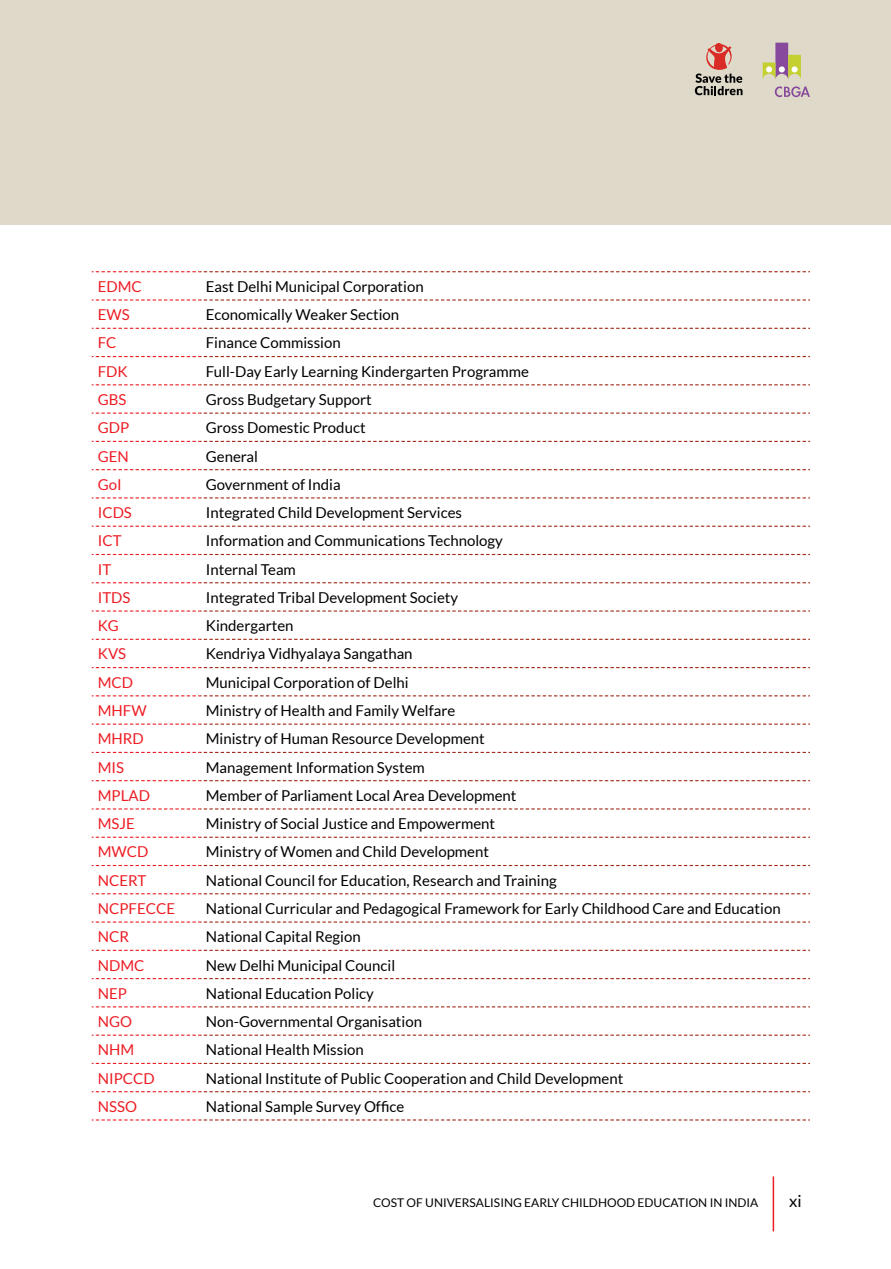
<style>
.page{position:relative;width:891px;height:1269px;background:#fff}
.page>*{position:absolute;margin:0;border:0;box-sizing:border-box;transform-origin:0 0}
.t1{font:16.5px "Lato";color:#000}
.t2{font:15px "Lato";color:#000}
.t3{font:15px "Lato";color:#ed1d24}
.t4{font:12px "Lato";color:#000}
</style>
<div class="page">
<svg style="left:92px;top:271px;width:718px;height:1px"></svg>
<svg style="left:92px;top:299px;width:718px;height:2px"></svg>
<svg style="left:92px;top:328px;width:718px;height:1px"></svg>
<svg style="left:92px;top:356px;width:718px;height:1px"></svg>
<svg style="left:92px;top:384px;width:718px;height:1px"></svg>
<svg style="left:92px;top:413px;width:718px;height:1px"></svg>
<svg style="left:92px;top:441px;width:718px;height:1px"></svg>
<svg style="left:92px;top:469px;width:718px;height:1px"></svg>
<svg style="left:92px;top:497px;width:718px;height:2px"></svg>
<svg style="left:92px;top:526px;width:718px;height:1px"></svg>
<svg style="left:92px;top:554px;width:718px;height:1px"></svg>
<svg style="left:92px;top:582px;width:718px;height:1px"></svg>
<svg style="left:92px;top:610px;width:718px;height:2px"></svg>
<svg style="left:92px;top:639px;width:718px;height:1px"></svg>
<svg style="left:92px;top:667px;width:718px;height:1px"></svg>
<svg style="left:92px;top:695px;width:718px;height:1px"></svg>
<svg style="left:92px;top:724px;width:718px;height:1px"></svg>
<svg style="left:92px;top:752px;width:718px;height:1px"></svg>
<svg style="left:92px;top:780px;width:718px;height:1px"></svg>
<svg style="left:92px;top:808px;width:718px;height:2px"></svg>
<svg style="left:92px;top:837px;width:718px;height:1px"></svg>
<svg style="left:92px;top:865px;width:718px;height:1px"></svg>
<svg style="left:92px;top:893px;width:718px;height:1px"></svg>
<svg style="left:92px;top:922px;width:718px;height:1px"></svg>
<svg style="left:92px;top:950px;width:718px;height:1px"></svg>
<svg style="left:92px;top:978px;width:718px;height:1px"></svg>
<svg style="left:92px;top:1006px;width:718px;height:1px"></svg>
<svg style="left:92px;top:1035px;width:718px;height:1px"></svg>
<svg style="left:92px;top:1063px;width:718px;height:1px"></svg>
<svg style="left:92px;top:1091px;width:718px;height:1px"></svg>
<svg style="left:92px;top:1119px;width:718px;height:2px"></svg>
<div style="left:0;top:0;width:891px;height:224px;background:#ded9c9"></div>
<svg style="left:695px;top:43px;width:48px;height:52px"></svg>
<svg style="left:763px;top:43px;width:38px;height:36px"></svg>
<svg style="left:775px;top:86px;width:35px;height:11px"></svg>
<hr style="left:773px;top:1176px;width:1px;height:55px;background:#ed1d24">
<p class="t3" style="left:98px;top:278px;width:46px">EDMC</p>
<p class="t2" style="left:206px;top:278px;width:219px">East Delhi Municipal Corporation</p>
<p class="t3" style="left:98px;top:306px;width:33px">EWS</p>
<p class="t2" style="left:206px;top:306px;width:195px">Economically Weaker Section</p>
<p class="t3" style="left:98px;top:335px;width:20px">FC</p>
<p class="t2" style="left:206px;top:335px;width:136px">Finance Commission</p>
<p class="t3" style="left:98px;top:363px;width:31px">FDK</p>
<p class="t2" style="left:206px;top:363px;width:325px">Full-Day Early Learning Kindergarten Programme</p>
<p class="t3" style="left:98px;top:391px;width:30px">GBS</p>
<p class="t2" style="left:206px;top:391px;width:167px">Gross Budgetary Support</p>
<p class="t3" style="left:98px;top:420px;width:33px">GDP</p>
<p class="t2" style="left:206px;top:420px;width:161px">Gross Domestic Product</p>
<p class="t3" style="left:98px;top:448px;width:33px">GEN</p>
<p class="t2" style="left:206px;top:448px;width:54px">General</p>
<p class="t3" style="left:98px;top:476px;width:25px">GoI</p>
<p class="t2" style="left:206px;top:476px;width:136px">Government of India</p>
<p class="t3" style="left:98px;top:504px;width:36px">ICDS</p>
<p class="t2" style="left:206px;top:504px;width:258px">Integrated Child Development Services</p>
<p class="t3" style="left:98px;top:533px;width:25px">ICT</p>
<p class="t2" style="left:206px;top:533px;width:299px">Information and Communications Technology</p>
<p class="t3" style="left:98px;top:561px;width:15px">IT</p>
<p class="t2" style="left:206px;top:561px;width:92px">Internal Team</p>
<p class="t3" style="left:98px;top:589px;width:34px">ITDS</p>
<p class="t2" style="left:206px;top:589px;width:254px">Integrated Tribal Development Society</p>
<p class="t3" style="left:98px;top:617px;width:22px">KG</p>
<p class="t2" style="left:206px;top:617px;width:89px">Kindergarten</p>
<p class="t3" style="left:98px;top:646px;width:30px">KVS</p>
<p class="t2" style="left:206px;top:646px;width:208px">Kendriya Vidhyalaya Sangathan</p>
<p class="t3" style="left:98px;top:674px;width:37px">MCD</p>
<p class="t2" style="left:206px;top:674px;width:204px">Municipal Corporation of Delhi</p>
<p class="t3" style="left:98px;top:702px;width:50px">MHFW</p>
<p class="t2" style="left:206px;top:702px;width:251px">Ministry of Health and Family Welfare</p>
<p class="t3" style="left:98px;top:731px;width:48px">MHRD</p>
<p class="t2" style="left:206px;top:731px;width:281px">Ministry of Human Resource Development</p>
<p class="t3" style="left:98px;top:759px;width:28px">MIS</p>
<p class="t2" style="left:206px;top:759px;width:221px">Management Information System</p>
<p class="t3" style="left:98px;top:787px;width:54px">MPLAD</p>
<p class="t2" style="left:206px;top:787px;width:312px">Member of Parliament Local Area Development</p>
<p class="t3" style="left:98px;top:815px;width:39px">MSJE</p>
<p class="t2" style="left:206px;top:815px;width:291px">Ministry of Social Justice and Empowerment</p>
<p class="t3" style="left:98px;top:844px;width:52px">MWCD</p>
<p class="t2" style="left:206px;top:844px;width:285px">Ministry of Women and Child Development</p>
<p class="t3" style="left:98px;top:872px;width:50px">NCERT</p>
<p class="t2" style="left:206px;top:872px;width:352px">National Council for Education, Research and Training</p>
<p class="t3" style="left:98px;top:900px;width:79px">NCPFECCE</p>
<p class="t2" style="left:206px;top:900px;width:576px">National Curricular and Pedagogical Framework for Early Childhood Care and Education</p>
<p class="t3" style="left:98px;top:928px;width:33px">NCR</p>
<p class="t2" style="left:206px;top:928px;width:157px">National Capital Region</p>
<p class="t3" style="left:98px;top:957px;width:48px">NDMC</p>
<p class="t2" style="left:206px;top:957px;width:191px">New Delhi Municipal Council</p>
<p class="t3" style="left:98px;top:985px;width:31px">NEP</p>
<p class="t2" style="left:206px;top:985px;width:170px">National Education Policy</p>
<p class="t3" style="left:98px;top:1013px;width:36px">NGO</p>
<p class="t2" style="left:206px;top:1013px;width:218px">Non-Governmental Organisation</p>
<p class="t3" style="left:98px;top:1042px;width:38px">NHM</p>
<p class="t2" style="left:206px;top:1042px;width:160px">National Health Mission</p>
<p class="t3" style="left:98px;top:1070px;width:58px">NIPCCD</p>
<p class="t2" style="left:206px;top:1070px;width:419px">National Institute of Public Cooperation and Child Development</p>
<p class="t3" style="left:98px;top:1098px;width:41px">NSSO</p>
<p class="t2" style="left:206px;top:1098px;width:200px">National Sample Survey Office</p>
<p class="t4" style="left:373px;top:1196px;width:387px">COST OF UNIVERSALISING EARLY CHILDHOOD EDUCATION IN INDIA</p>
<p class="t1" style="left:789px;top:1192px;width:14px">xi</p>
</div>
